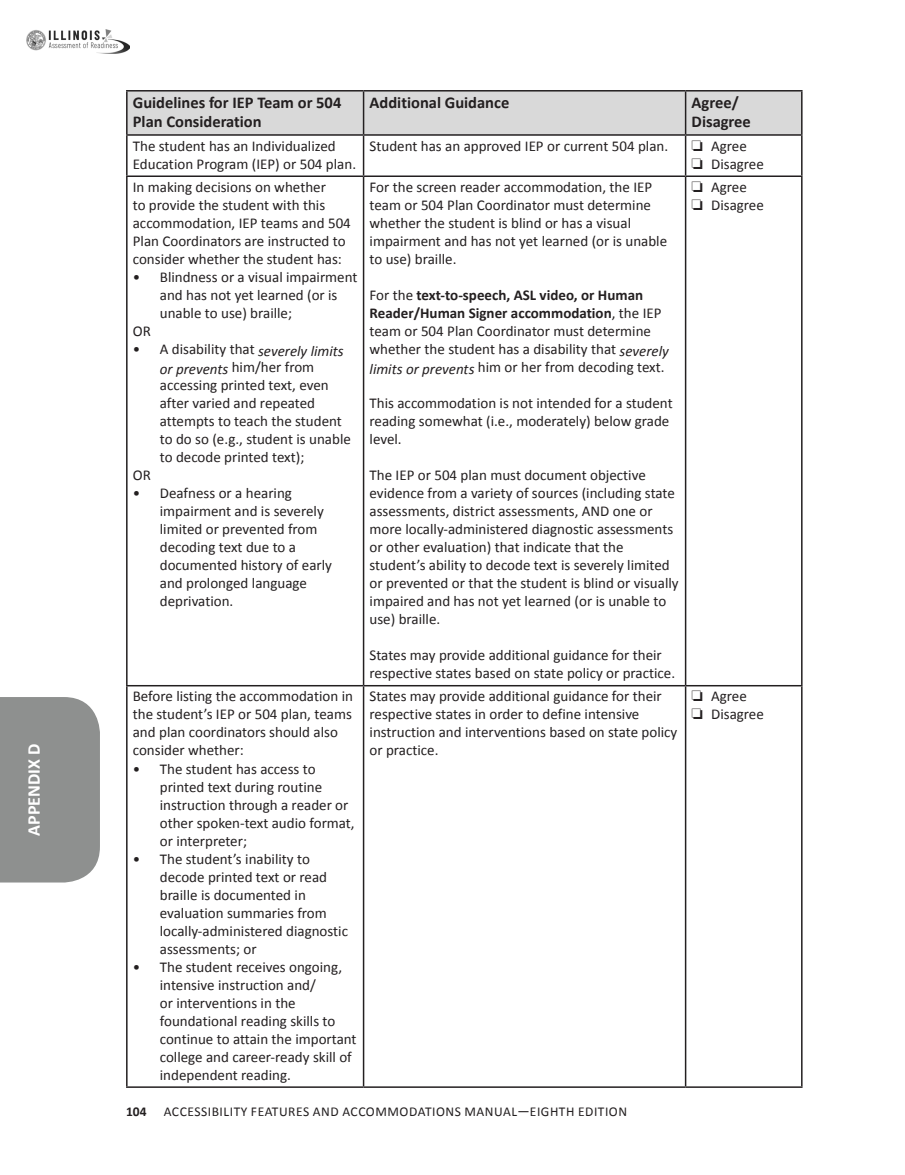
<style>
.page{position:relative;width:905px;height:1175px;background:#fff}
.page>*{position:absolute;margin:0;border:0;box-sizing:border-box;transform-origin:0 0}
.t1{font:700 18px "Calibri";color:#fff}
.No_Spacing{font:700 16.5px/19.8px "Calibri";color:#231f20}
.No_Spacing-2{font:15px/18px "Calibri";color:#231f20}
.t2{font:13.5px "Calibri";letter-spacing:.04em;color:#231f20}
.t3{font:700 13.5px "Calibri";color:#231f20}
.s1{font-style:italic}
.s2{font-weight:700}
</style>
<div class="page">
<div style="left:0;top:697px;width:100px;height:185px;background:#8e908f"></div>
<img style="left:27px;top:29px;width:102px;height:25px">
<div style="left:128px;top:92px;width:673px;height:42px;background:#d9d9d9"></div>
<hr style="left:126px;top:90px;width:237px;height:2px;background:#231f20">
<hr style="left:126px;top:92px;width:2px;height:42px;background:#231f20">
<hr style="left:363px;top:90px;width:322px;height:2px;background:#231f20">
<hr style="left:363px;top:92px;width:1px;height:42px;background:#231f20">
<hr style="left:685px;top:90px;width:117px;height:2px;background:#231f20">
<hr style="left:684px;top:92px;width:2px;height:42px;background:#231f20">
<hr style="left:801px;top:92px;width:1px;height:42px;background:#231f20">
<hr style="left:126px;top:134px;width:237px;height:2px;background:#231f20">
<hr style="left:126px;top:136px;width:2px;height:39px;background:#231f20">
<hr style="left:363px;top:134px;width:322px;height:2px;background:#231f20">
<hr style="left:363px;top:136px;width:1px;height:39px;background:#231f20">
<hr style="left:685px;top:134px;width:117px;height:2px;background:#231f20">
<hr style="left:684px;top:136px;width:2px;height:39px;background:#231f20">
<hr style="left:801px;top:136px;width:1px;height:39px;background:#231f20">
<hr style="left:126px;top:175px;width:237px;height:2px;background:#231f20">
<hr style="left:126px;top:177px;width:2px;height:508px;background:#231f20">
<hr style="left:363px;top:175px;width:322px;height:2px;background:#231f20">
<hr style="left:363px;top:177px;width:1px;height:508px;background:#231f20">
<hr style="left:685px;top:175px;width:117px;height:2px;background:#231f20">
<hr style="left:684px;top:177px;width:2px;height:508px;background:#231f20">
<hr style="left:801px;top:177px;width:1px;height:508px;background:#231f20">
<hr style="left:126px;top:685px;width:237px;height:1px;background:#231f20">
<hr style="left:126px;top:686px;width:2px;height:400px;background:#231f20">
<hr style="left:363px;top:685px;width:322px;height:1px;background:#231f20">
<hr style="left:363px;top:686px;width:1px;height:400px;background:#231f20">
<hr style="left:685px;top:685px;width:117px;height:1px;background:#231f20">
<hr style="left:684px;top:686px;width:2px;height:400px;background:#231f20">
<hr style="left:801px;top:686px;width:1px;height:400px;background:#231f20">
<hr style="left:126px;top:1086px;width:237px;height:1px;background:#231f20">
<hr style="left:363px;top:1086px;width:322px;height:1px;background:#231f20">
<hr style="left:685px;top:1086px;width:117px;height:1px;background:#231f20">
<p class="t1" style="left:21px;top:836px;width:94px;rotate:-90deg">APPENDIX D</p>
<p class="No_Spacing" style="left:133px;top:92px;width:210px">Guidelines for IEP Team or 504<br>Plan Consideration</p>
<p class="No_Spacing" style="left:369px;top:92px;width:141px">Additional Guidance</p>
<p class="No_Spacing" style="left:691px;top:92px;width:61px">Agree/<br>Disagree</p>
<p class="No_Spacing-2" style="left:133px;top:136px;width:225px">The student has an Individualized<br>Education Program (IEP) or 504 plan.</p>
<p class="No_Spacing-2" style="left:369px;top:136px;width:300px">Student has an approved IEP or current 504 plan.</p>
<p class="No_Spacing-2" style="left:691px;top:136px;width:57px">❏ Agree</p>
<p class="No_Spacing-2" style="left:691px;top:154px;width:74px">❏ Disagree</p>
<p class="No_Spacing-2" style="left:133px;top:178px;width:219px">In making decisions on whether<br>to provide the student with this accommodation, IEP teams and 504<br>Plan Coordinators are instructed to consider whether the student has:</p>
<p class="No_Spacing-2" style="left:160px;top:268px;width:199px;text-indent:-27px">• Blindness or a visual impairment and has not yet learned (or is unable to use) braille;</p>
<p class="No_Spacing-2" style="left:133px;top:322px;width:20px">OR</p>
<p class="No_Spacing-2" style="left:160px;top:340px;width:192px;text-indent:-27px">• A disability that <span class="s1">severely limits or prevents</span> him/her from accessing printed text, even after varied and repeated attempts to teach the student to do so (e.g., student is unable to decode printed text);</p>
<p class="No_Spacing-2" style="left:133px;top:466px;width:20px">OR</p>
<p class="No_Spacing-2" style="left:160px;top:484px;width:174px;text-indent:-27px">• Deafness or a hearing impairment and is severely limited or prevented from decoding text due to a documented history of early and prolonged language deprivation.</p>
<p class="No_Spacing-2" style="left:133px;top:687px;width:222px">Before listing the accommodation in the student’s IEP or 504 plan, teams and plan coordinators should also consider whether:</p>
<p class="No_Spacing-2" style="left:160px;top:759px;width:196px;text-indent:-27px">• The student has access to printed text during routine instruction through a reader or other spoken-text audio format, or interpreter;</p>
<p class="No_Spacing-2" style="left:160px;top:849px;width:190px;text-indent:-27px">• The student’s inability to decode printed text or read braille is documented in evaluation summaries from locally-administered diagnostic assessments; or</p>
<p class="No_Spacing-2" style="left:160px;top:957px;width:198px;text-indent:-27px">• The student receives ongoing, intensive instruction and/<br>or interventions in the foundational reading skills to continue to attain the important college and career-ready skill of independent reading.</p>
<p class="No_Spacing-2" style="left:369px;top:178px;width:299px">For the screen reader accommodation, the IEP team or 504 Plan Coordinator must determine whether the student is blind or has a visual impairment and has not yet learned (or is unable to use) braille.</p>
<p class="No_Spacing-2" style="left:369px;top:286px;width:301px">For the <span class="s2">text-to-speech, ASL video, or Human Reader/Human Signer accommodation</span>, the IEP team or 504 Plan Coordinator must determine whether the student has a disability that <span class="s1">severely limits or prevents</span> him or her from decoding text.</p>
<p class="No_Spacing-2" style="left:369px;top:394px;width:304px">This accommodation is not intended for a student reading somewhat (i.e., moderately) below grade level.</p>
<p class="No_Spacing-2" style="left:369px;top:466px;width:310px">The IEP or 504 plan must document objective evidence from a variety of sources (including state assessments, district assessments, AND one or more locally-administered diagnostic assessments or other evaluation) that indicate that the student’s ability to decode text is severely limited or prevented or that the student is blind or visually impaired and has not yet learned (or is unable to use) braille.</p>
<p class="No_Spacing-2" style="left:369px;top:646px;width:307px">States may provide additional guidance for their respective states based on state policy or practice.</p>
<p class="No_Spacing-2" style="left:691px;top:178px;width:57px">❏ Agree</p>
<p class="No_Spacing-2" style="left:691px;top:196px;width:74px">❏ Disagree</p>
<p class="No_Spacing-2" style="left:369px;top:687px;width:309px">States may provide additional guidance for their respective states in order to define intensive instruction and interventions based on state policy or practice.</p>
<p class="No_Spacing-2" style="left:691px;top:687px;width:57px">❏ Agree</p>
<p class="No_Spacing-2" style="left:691px;top:705px;width:74px">❏ Disagree</p>
<p class="t3" style="left:126px;top:1102px;width:22px">104</p>
<p class="t2" style="left:164px;top:1102px;width:465px">ACCESSIBILITY FEATURES AND ACCOMMODATIONS MANUAL—EIGHTH EDITION</p>
</div>
